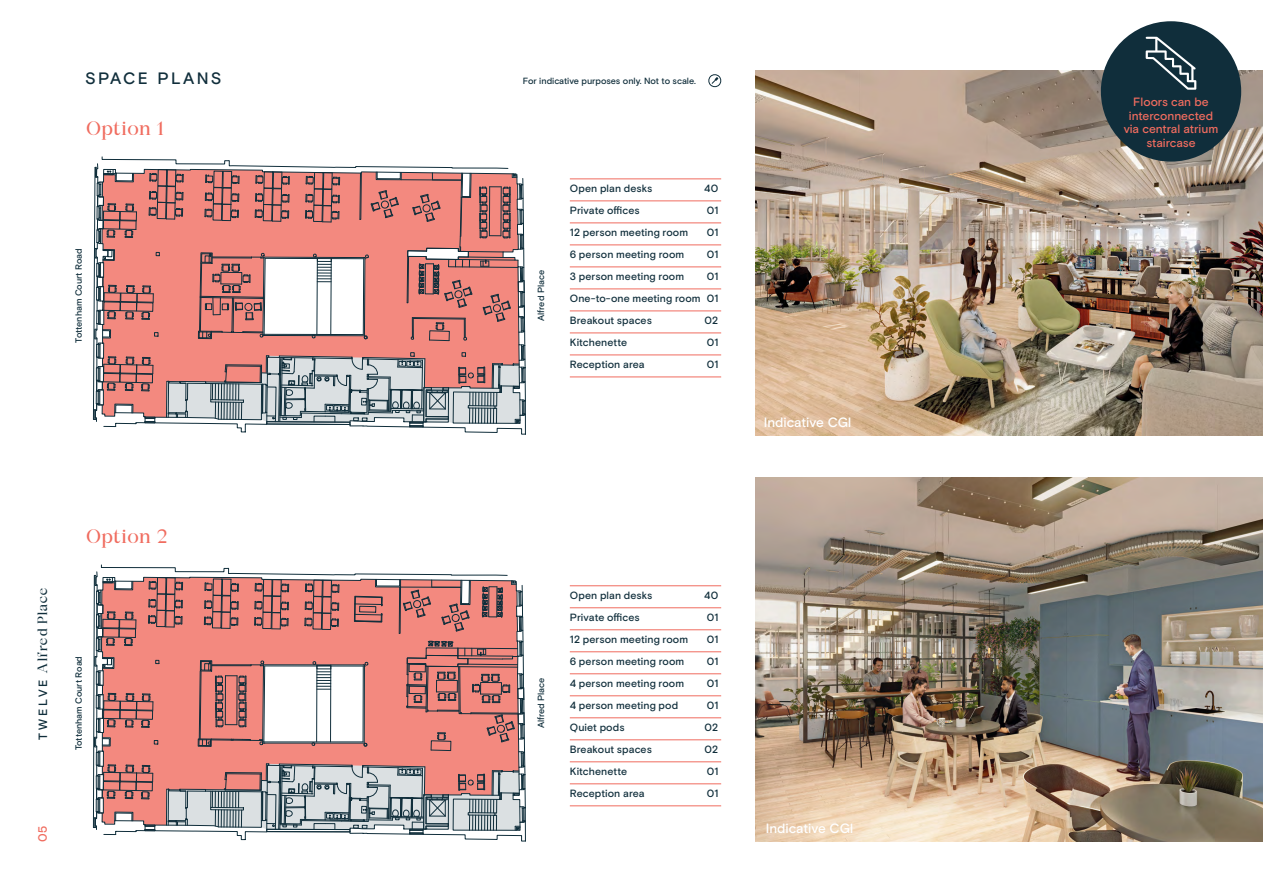
<style>
.page{position:relative;width:1263px;height:893px;background:#fff}
.page>*{position:absolute;margin:0;border:0;box-sizing:border-box;transform-origin:0 0}
.t1{font:19.5px "Cako";color:#f06c5f}
.t2{font:500 16.5px "Basis Grotesque Pro";letter-spacing:.135em;color:#102e3b}
.t3{font:500 13.5px "Basis Grotesque Pro";letter-spacing:-.005em;color:#fff}
.t4{font:13.5px "Cako";letter-spacing:.015em;color:#102e3b}
.t5{font:500 12px/13.5px "Basis Grotesque Pro";letter-spacing:-.005em;color:#f06c5f;text-align:center}
.t6{font:500 10.5px/22px "Basis Grotesque Pro";letter-spacing:.01em;color:#102e3b;text-align:justify}
.t7{font:500 9px "Basis Grotesque Pro";letter-spacing:-.005em;color:#102e3b}
.s1{font-family:"Basis Grotesque Pro";font-weight:500;font-size:12px}
</style>
<div class="page">
<hr style="left:570px;top:178px;width:151px;height:1px;background:#f06c5f">
<hr style="left:570px;top:200px;width:151px;height:1px;background:#f06c5f">
<hr style="left:570px;top:222px;width:151px;height:1px;background:#f06c5f">
<hr style="left:570px;top:244px;width:151px;height:1px;background:#f06c5f">
<hr style="left:570px;top:266px;width:151px;height:1px;background:#f06c5f">
<hr style="left:570px;top:289px;width:151px;height:1px;background:#f06c5f">
<hr style="left:570px;top:311px;width:151px;height:1px;background:#f06c5f">
<hr style="left:570px;top:333px;width:151px;height:1px;background:#f06c5f">
<hr style="left:570px;top:355px;width:151px;height:1px;background:#f06c5f">
<hr style="left:570px;top:377px;width:151px;height:1px;background:#f06c5f">
<svg style="left:708px;top:74px;width:14px;height:13px"></svg>
<svg style="left:93px;top:156px;width:433px;height:686px"></svg>
<hr style="left:570px;top:585px;width:151px;height:1px;background:#f06c5f">
<hr style="left:570px;top:607px;width:151px;height:1px;background:#f06c5f">
<hr style="left:570px;top:629px;width:151px;height:1px;background:#f06c5f">
<hr style="left:570px;top:651px;width:151px;height:1px;background:#f06c5f">
<hr style="left:570px;top:673px;width:151px;height:1px;background:#f06c5f">
<hr style="left:570px;top:695px;width:151px;height:1px;background:#f06c5f">
<hr style="left:570px;top:717px;width:151px;height:1px;background:#f06c5f">
<hr style="left:570px;top:739px;width:151px;height:1px;background:#f06c5f">
<hr style="left:570px;top:761px;width:151px;height:1px;background:#f06c5f">
<hr style="left:570px;top:783px;width:151px;height:1px;background:#f06c5f">
<hr style="left:570px;top:805px;width:151px;height:1px;background:#f06c5f">
<img style="left:755px;top:71px;width:508px;height:364px">
<img style="left:755px;top:478px;width:508px;height:364px">
<div style="left:1101px;top:21px;width:140px;height:141px;background:#102e3b;border-radius:50%"></div>
<svg style="left:1146px;top:37px;width:50px;height:53px"></svg>
<h2 class="t2" style="left:85px;top:69px;width:138px">SPACE PLANS</h2>
<p class="t7" style="left:523px;top:76px;width:174px">For indicative purposes only. Not to scale.</p>
<h1 class="t1" style="left:85px;top:117px;width:80px">Option 1</h1>
<p class="t7" style="left:73px;top:343px;width:96px;rotate:-90deg">Tottenham Court Road</p>
<p class="t7" style="left:536px;top:321px;width:52px;rotate:-90deg">Alfred Place</p>
<p class="t6" style="left:570px;top:178px;width:84px">Open plan desks</p>
<p class="t6" style="left:704px;top:178px;width:16px">40</p>
<p class="t6" style="left:570px;top:200px;width:71px">Private offices</p>
<p class="t6" style="left:707px;top:200px;width:13px">01</p>
<p class="t6" style="left:570px;top:222px;width:120px">12 person meeting room</p>
<p class="t6" style="left:707px;top:222px;width:13px">01</p>
<p class="t6" style="left:570px;top:244px;width:116px">6 person meeting room</p>
<p class="t6" style="left:707px;top:244px;width:13px">01</p>
<p class="t6" style="left:570px;top:266px;width:116px">3 person meeting room</p>
<p class="t6" style="left:570px;top:266px;width:150px;text-indent:137px">01<br>One-to-one meeting room 01<br>Breakout spaces</p>
<p class="t6" style="left:704px;top:310px;width:15px">02</p>
<p class="t6" style="left:570px;top:332px;width:59px">Kitchenette</p>
<p class="t6" style="left:707px;top:332px;width:13px">01</p>
<p class="t6" style="left:570px;top:354px;width:76px">Reception area</p>
<p class="t6" style="left:707px;top:354px;width:13px">01</p>
<p class="t4" style="left:35px;top:740px;width:153px;rotate:-90deg"><span class="s1">T W E LV E</span> Alfred Place</p>
<h1 class="t1" style="left:85px;top:525px;width:84px">Option 2</h1>
<p class="t7" style="left:73px;top:750px;width:96px;rotate:-90deg">Tottenham Court Road</p>
<p class="t5" style="left:36px;top:842px;width:18px;rotate:-90deg">05</p>
<p class="t7" style="left:536px;top:728px;width:52px;rotate:-90deg">Alfred Place</p>
<p class="t6" style="left:570px;top:585px;width:84px">Open plan desks</p>
<p class="t6" style="left:704px;top:585px;width:16px">40</p>
<p class="t6" style="left:570px;top:607px;width:71px">Private offices</p>
<p class="t6" style="left:707px;top:607px;width:13px">01</p>
<p class="t6" style="left:570px;top:629px;width:120px">12 person meeting room</p>
<p class="t6" style="left:707px;top:629px;width:13px">01</p>
<p class="t6" style="left:570px;top:651px;width:116px">6 person meeting room</p>
<p class="t6" style="left:707px;top:651px;width:13px">01</p>
<p class="t6" style="left:570px;top:673px;width:116px">4 person meeting room</p>
<p class="t6" style="left:707px;top:673px;width:13px">01</p>
<p class="t6" style="left:570px;top:695px;width:110px">4 person meeting pod</p>
<p class="t6" style="left:707px;top:695px;width:13px">01</p>
<p class="t6" style="left:570px;top:717px;width:56px">Quiet pods</p>
<p class="t6" style="left:704px;top:717px;width:15px">02</p>
<p class="t6" style="left:570px;top:739px;width:84px">Breakout spaces</p>
<p class="t6" style="left:704px;top:739px;width:15px">02</p>
<p class="t6" style="left:570px;top:761px;width:59px">Kitchenette</p>
<p class="t6" style="left:707px;top:761px;width:13px">01</p>
<p class="t6" style="left:570px;top:783px;width:76px">Reception area</p>
<p class="t6" style="left:707px;top:783px;width:13px">01</p>
<p class="t3" style="left:764px;top:414px;width:89px">Indicative CGI</p>
<p class="t3" style="left:766px;top:821px;width:89px">Indicative CGI</p>
<p class="t5" style="left:1124px;top:96px;width:96px">Floors can be interconnected via central atrium staircase</p>
</div>
